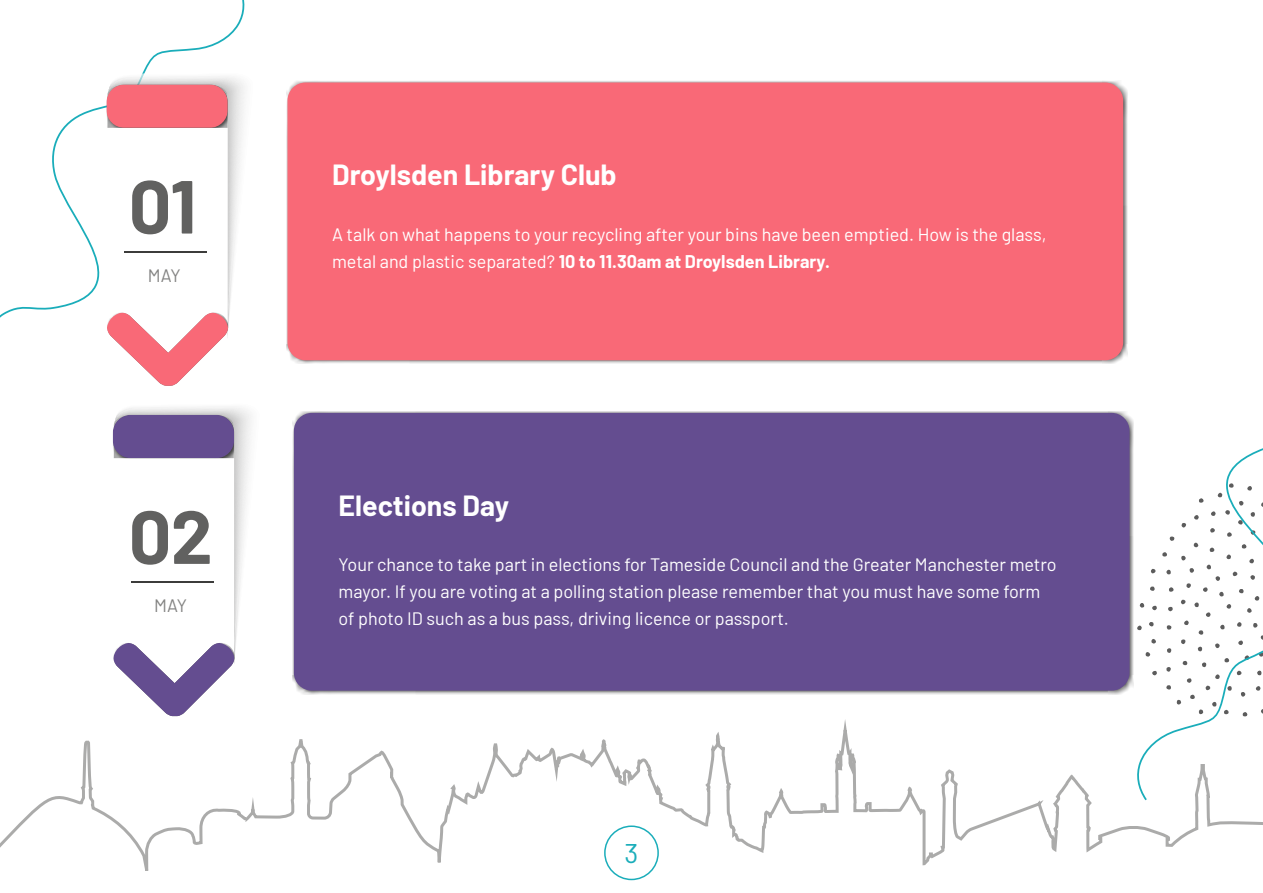
<style>
.page{position:relative;width:1263px;height:893px;background:#fff}
.page>*{position:absolute;margin:0;border:0;box-sizing:border-box;transform-origin:0 0}
.t1{font:700 75px "Barlow";color:#616160}
.t2{font:700 28.5px "Barlow";color:#fff}
.t3{font:27px "Barlow";color:#1aadba}
.t4{font:18px/27px "Barlow";color:#fff}
.t5{font:18px "Barlow";letter-spacing:-.035em;color:#838382}
.s1{font-weight:700}
</style>
<div class="page">
<svg style="left:0;top:0;width:245px;height:318px"></svg>
<svg style="left:0;top:716px;width:1263px;height:165px"></svg>
<svg style="left:1135px;top:448px;width:128px;height:352px"></svg>
<svg style="left:106px;top:72px;width:139px;height:314px"></svg>
<div style="left:286px;top:80px;width:841px;height:284px;background:#000;opacity:.6"></div>
<div style="left:287px;top:83px;width:836px;height:277px;background:#f96977;border-radius:18px"></div>
<svg style="left:113px;top:407px;width:138px;height:309px"></svg>
<div style="left:292px;top:411px;width:842px;height:283px;background:#000;opacity:.6"></div>
<div style="left:294px;top:413px;width:835px;height:278px;background:#644d90;border-radius:18px"></div>
<h1 class="t1" style="left:129px;top:151px;width:69px">01</h1>
<p class="t5" style="left:148px;top:262px;width:34px">MAY</p>
<h1 class="t1" style="left:129px;top:481px;width:86px">02</h1>
<p class="t5" style="left:154px;top:592px;width:34px">MAY</p>
<h2 class="t2" style="left:332px;top:154px;width:286px">Droylsden Library Club</h2>
<p class="t4" style="left:332px;top:220px;width:716px">A talk on what happens to your recycling after your bins have been emptied. How is the glass, metal and plastic separated? <span class="s1">10 to 11.30am at Droylsden Library.</span></p>
<h2 class="t2" style="left:338px;top:484px;width:172px">Elections Day</h2>
<p class="t4" style="left:338px;top:550px;width:720px">Your chance to take part in elections for Tameside Council and the Greater Manchester metro mayor. If you are voting at a polling station please remember that you must have some form of photo ID such as a bus pass, driving licence or passport.</p>
<h3 class="t3" style="left:624px;top:833px;width:15px">3</h3>
</div>
